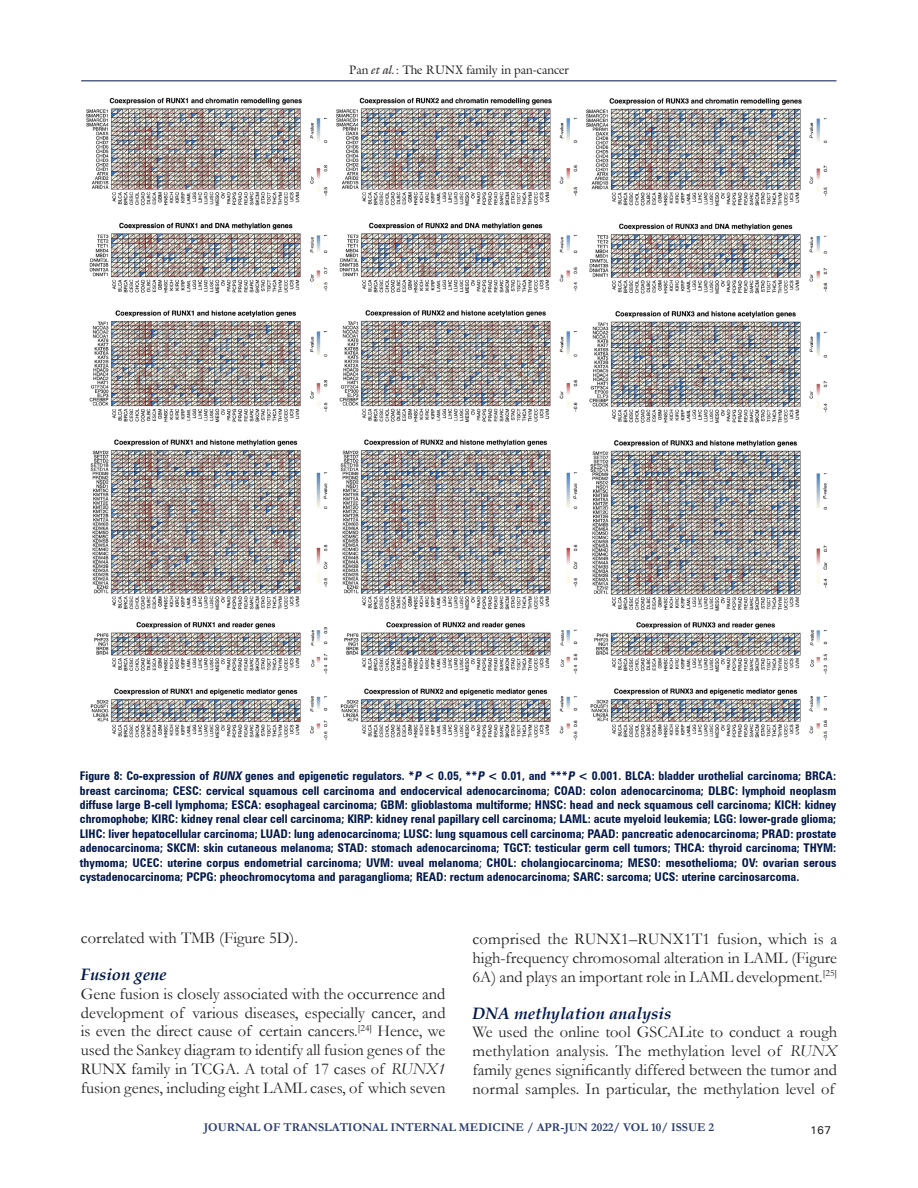
<style>
.page{position:relative;width:918px;height:1188px;background:#fff}
.page>*{position:absolute;margin:0;border:0;box-sizing:border-box;transform-origin:0 0}
.TX{font:16.5px/18.8px "Garamond";color:#231f20;text-align:justify}
.t1{font:italic 700 16.5px "Book Antiqua";color:#00174a}
.FGC{font:700 condensed 12px/14.4px "Zurich BT";color:#00174a;text-align:justify}
.t2{font:700 12px "Garamond";color:#2a3d70}
.t3{font:12px "Galliard IT Cby BT";color:#231f20}
.t4{font:500 11.25px "Univers";color:#231f20}
.s1{font-style:italic}
.s2{font-weight:400}
</style>
<div class="page">
<hr style="left:81px;top:80px;width:756px;height:1px;background:#00174a">
<img style="left:86px;top:97px;width:742px;height:644px">
<p class="t3" style="left:349px;top:62px;width:221px">Pan <span class="s1">et al.</span>: The RUNX family in pan-cancer</p>
<p class="FGC" style="left:80px;top:769px;width:758px">Figure 8: Co-expression of <span class="s1">RUNX</span> genes and epigenetic regulators. *<span class="s1">P</span> &lt; 0.05, **<span class="s1">P</span> &lt; 0.01, and ***<span class="s1">P</span> &lt; 0.001. BLCA: bladder urothelial carcinoma; BRCA: breast carcinoma; CESC: cervical squamous cell carcinoma and endocervical adenocarcinoma; COAD: colon adenocarcinoma; DLBC: lymphoid neoplasm diffuse large B-cell lymphoma; ESCA: esophageal carcinoma; GBM: glioblastoma multiforme; HNSC: head and neck squamous cell carcinoma; KICH: kidney chromophobe; KIRC: kidney renal clear cell carcinoma; KIRP: kidney renal papillary cell carcinoma; LAML: acute myeloid leukemia; LGG: lower-grade glioma; LIHC: liver hepatocellular carcinoma; LUAD: lung adenocarcinoma; LUSC: lung squamous cell carcinoma; PAAD: pancreatic adenocarcinoma; PRAD: prostate adenocarcinoma; SKCM: skin cutaneous melanoma; STAD: stomach adenocarcinoma; TGCT: testicular germ cell tumors; THCA: thyroid carcinoma; THYM: thymoma; UCEC: uterine corpus endometrial carcinoma; UVM: uveal melanoma<span class="s2">;</span> CHOL: cholangiocarcinoma; MESO: mesothelioma; OV: ovarian serous cystadenocarcinoma; PCPG: pheochromocytoma and paraganglioma; READ: rectum adenocarcinoma; SARC: sarcoma; UCS: uterine carcinosarcoma.</p>
<p class="TX" style="left:81px;top:928px;width:219px">correlated with TMB (Figure 5D).</p>
<h2 class="t1" style="left:81px;top:963px;width:87px">Fusion gene</h2>
<p class="TX" style="left:81px;top:984px;width:366px">Gene fusion is closely associated with the occurrence and development of various diseases, especially cancer, and is even the direct cause of certain cancers.<sup>[24]</sup> Hence, we used the Sankey diagram to identify all fusion genes of the RUNX family in TCGA. A total of 17 cases of <span class="s1">RUNX1 </span>fusion genes, including eight LAML cases, of which seven</p>
<p class="TX" style="left:472px;top:929px;width:366px">comprised the RUNX1–RUNX1T1 fusion, which is a high-frequency chromosomal alteration in LAML (Figure 6A) and plays an important role in LAML development.<sup>[25]</sup></p>
<h2 class="t1" style="left:472px;top:1002px;width:200px">DNA methylation analysis</h2>
<p class="TX" style="left:472px;top:1022px;width:366px">We used the online tool GSCALite to conduct a rough methylation analysis. The methylation level of <span class="s1">RUNX </span>family genes significantly differed between the tumor and normal samples. In particular, the methylation level of</p>
<p class="t2" style="left:204px;top:1119px;width:512px">JOURNAL OF TRANSLATIONAL INTERNAL MEDICINE / APR-JUN 2022/ VOL 10/ ISSUE 2</p>
<p class="t4" style="left:810px;top:1123px;width:23px">167</p>
</div>
